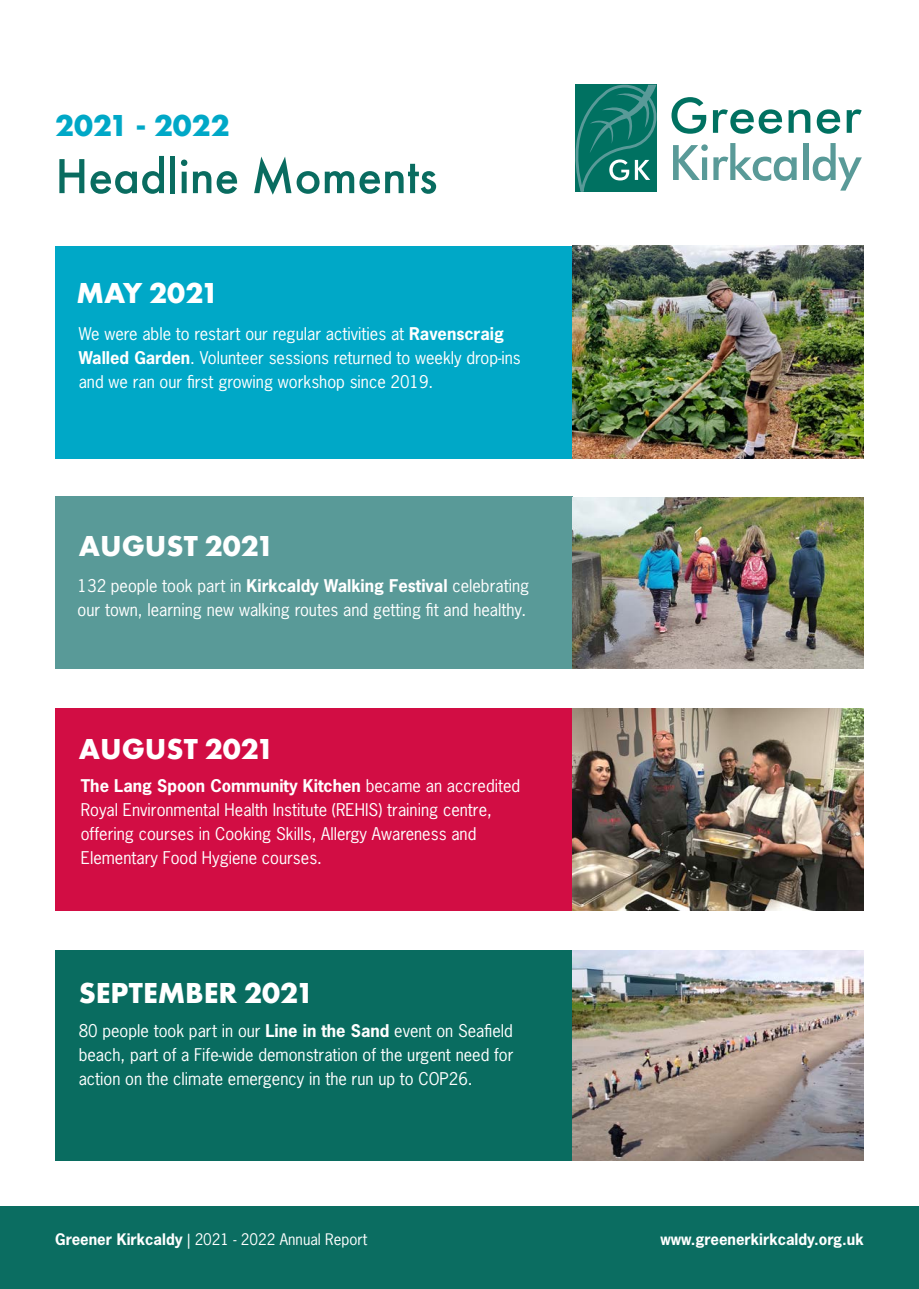
<style>
.page{position:relative;width:919px;height:1289px;background:#fff}
.page>*{position:absolute;margin:0;border:0;box-sizing:border-box;transform-origin:0 0}
.t1{font:500 51px "Futura PT";color:#096c60}
.t2{font:700 31.5px "Futura PT";color:#00a8c7}
.t3{font:700 30px "Futura PT";color:#fff}
.t4{font:16.5px/24px "News Gothic Std";color:#fff}
.t5{font:15px "News Gothic Std";color:#fff}
.t6{font:700 15px "News Gothic Std";color:#fff}
.s1{font-weight:700}
</style>
<div class="page">
<div style="left:0;top:1205px;width:918px;height:83px;background:#0b6d61"></div>
<div style="left:55px;top:246px;width:518px;height:212px;background:#00a8c7"></div>
<div style="left:55px;top:496px;width:518px;height:173px;background:#599a98"></div>
<div style="left:55px;top:708px;width:518px;height:202px;background:#d20d44"></div>
<div style="left:55px;top:949px;width:518px;height:211px;background:#096c60"></div>
<img style="left:573px;top:246px;width:290px;height:212px">
<img style="left:573px;top:497px;width:290px;height:172px">
<img style="left:573px;top:708px;width:290px;height:202px">
<img style="left:573px;top:950px;width:290px;height:210px">
<svg style="left:671px;top:97px;width:35px;height:37px"></svg>
<svg style="left:712px;top:109px;width:70px;height:25px"></svg>
<svg style="left:788px;top:109px;width:22px;height:24px"></svg>
<svg style="left:816px;top:109px;width:24px;height:25px"></svg>
<svg style="left:846px;top:109px;width:15px;height:24px"></svg>
<svg style="left:673px;top:144px;width:34px;height:36px"></svg>
<svg style="left:713px;top:143px;width:83px;height:38px"></svg>
<div style="left:802px;top:143px;width:6px;height:37px;background:#599a98"></div>
<svg style="left:812px;top:143px;width:49px;height:48px"></svg>
<svg style="left:575px;top:84px;width:82px;height:108px"></svg>
<p class="t2" style="left:55px;top:105px;width:176px">2021 - 2022</p>
<p class="t1" style="left:55px;top:145px;width:383px">Headline Moments</p>
<p class="t3" style="left:77px;top:273px;width:144px">MAY 2021</p>
<p class="t4" style="left:79px;top:322px;width:443px">We were able to restart our regular activities at <span class="s1">Ravenscraig<br>Walled Garden</span>. Volunteer sessions returned to weekly drop-ins and we ran our first growing workshop since 2019.</p>
<p class="t3" style="left:79px;top:526px;width:197px">AUGUST 2021</p>
<p class="t4" style="left:78px;top:574px;width:453px">132 people took part in <span class="s1">Kirkcaldy Walking Festival</span> celebrating our town, learning new walking routes and getting fit and healthy.</p>
<p class="t3" style="left:79px;top:729px;width:197px">AUGUST 2021</p>
<p class="t4" style="left:81px;top:774px;width:441px"><span class="s1">The Lang Spoon Community Kitchen</span> became an accredited Royal Environmental Health Institute (REHIS) training centre, offering courses in Cooking Skills, Allergy Awareness and Elementary Food Hygiene courses.</p>
<p class="t3" style="left:79px;top:974px;width:236px">SEPTEMBER 2021</p>
<p class="t4" style="left:79px;top:1018px;width:436px;text-align:justify">80 people took part in our <span class="s1">Line in the Sand</span> event on Seafield beach, part of a Fife-wide demonstration of the urgent need for action on the climate emergency in the run up to COP26.</p>
<p class="t5" style="left:55px;top:1229px;width:314px"><span class="s1">Greener Kirkcaldy</span> | 2021 - 2022 Annual Report</p>
<p class="t6" style="left:660px;top:1229px;width:205px">www.greenerkirkcaldy.org.uk</p>
</div>
